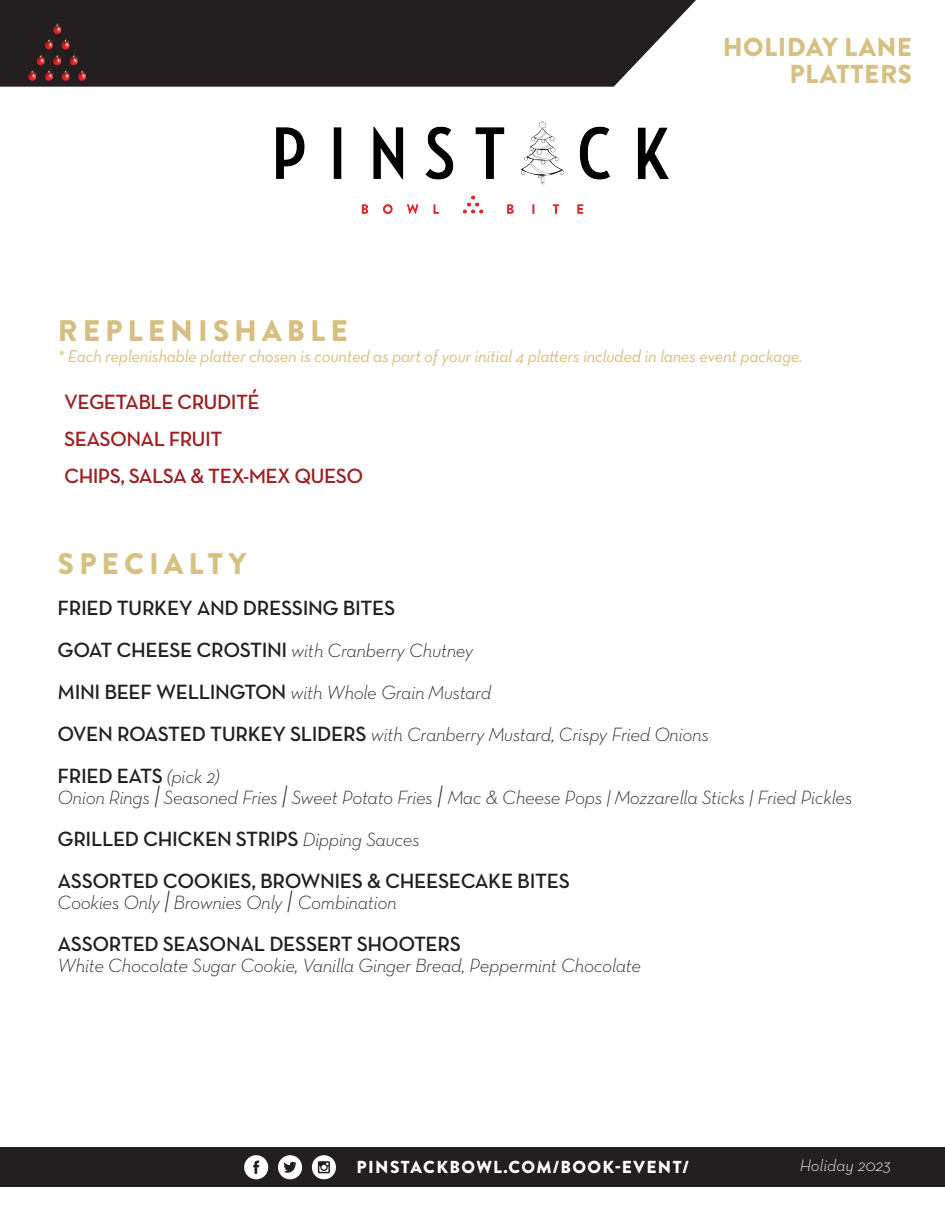
<style>
.page{position:relative;width:945px;height:1215px;background:#fff}
.page>*{position:absolute;margin:0;border:0;box-sizing:border-box;transform-origin:0 0}
.t1{font:900 29.7px "Brandon Grotesque";letter-spacing:.17em;color:#d6bf81}
.t2{font:900 29.7px "Brandon Grotesque";letter-spacing:.17em;color:#d6c084}
.t3{font:900 25.95px/27px "Brandon Grotesque";letter-spacing:.02em;color:#d6c084;text-align:right}
.t4{font:21px "Neutraface Text Demi Alt";letter-spacing:-.02em;color:#231f20}
.t5{font:600 21px "Neutraface Text";letter-spacing:-.03em;color:#9c2021}
.t6{font:19.5px "Neutraface Text Light Italic Alt";letter-spacing:-.02em;color:#231f20}
.t7{font:900 17.4px "Brandon Grotesque";letter-spacing:.08em;color:#fff}
.t8{font:17.25px "Neutraface Text Book Italic Alt";letter-spacing:-.02em;color:#d6bf81}
.t9{font:italic 300 16.95px "Neutraface Text";color:#fff}
.s1{font-family:"Neutraface Text Demi Alt";font-size:21px}
.s2{font-family:"Neutraface Text Light Italic Alt";font-size:19.5px}
.s3{font-size:25.5px}
</style>
<div class="page">
<div style="left:0;top:1147px;width:945px;height:40px;background:#231f20"></div>
<svg style="left:244px;top:1155px;width:24px;height:24px"></svg>
<svg style="left:278px;top:1155px;width:24px;height:24px"></svg>
<svg style="left:312px;top:1155px;width:24px;height:24px"></svg>
<svg style="left:0;top:0;width:696px;height:87px;background:#312d2e"></svg>
<img style="left:28px;top:23px;width:59px;height:58px">
<img style="left:277px;top:122px;width:391px;height:92px">
<p class="t1" style="left:58px;top:310px;width:291px">REPLENISHABLE</p>
<p class="t3" style="left:723px;top:34px;width:191px">HOLIDAY LANE<br>PLATTERS</p>
<p class="t8" style="left:58px;top:345px;width:747px">* Each replenishable platter chosen is counted as part of your initial 4 platters included in lanes event package.</p>
<p class="t5" style="left:64px;top:388px;width:197px">VEGETABLE CRUDITÉ</p>
<p class="t5" style="left:64px;top:426px;width:160px">SEASONAL FRUIT</p>
<p class="t5" style="left:64px;top:463px;width:301px">CHIPS, SALSA &amp; TEX-MEX QUESO</p>
<p class="t2" style="left:58px;top:543px;width:190px">SPECIALTY</p>
<p class="t4" style="left:58px;top:594px;width:339px">FRIED TURKEY AND DRESSING BITES</p>
<p class="t6" style="left:58px;top:638px;width:417px"><span class="s1">GOAT CHEESE CROSTINI</span> with Cranberry Chutney</p>
<p class="t6" style="left:58px;top:680px;width:435px"><span class="s1">MINI BEEF WELLINGTON</span> with Whole Grain Mustard</p>
<p class="t6" style="left:58px;top:722px;width:653px"><span class="s1">OVEN ROASTED TURKEY SLIDERS</span> with Cranberry Mustard, Crispy Fried Onions</p>
<p class="t4" style="left:58px;top:762px;width:163px">FRIED EATS <span class="s2">(pick 2)</span></p>
<p class="t6" style="left:58px;top:785px;width:796px">Onion Rings <span class="s3">|</span> Seasoned Fries <span class="s3">|</span> Sweet Potato Fries <span class="s3">|</span> Mac &amp; Cheese Pops | Mozzarella Sticks | Fried Pickles</p>
<p class="t4" style="left:58px;top:825px;width:364px">GRILLED CHICKEN STRIPS <span class="s2">Dipping Sauces</span></p>
<p class="t4" style="left:58px;top:867px;width:514px">ASSORTED COOKIES, BROWNIES &amp; CHEESECAKE BITES</p>
<p class="t6" style="left:58px;top:890px;width:341px">Cookies Only <span class="s3">|</span> Brownies Only <span class="s3">|</span> Combination</p>
<p class="t4" style="left:58px;top:930px;width:405px">ASSORTED SEASONAL DESSERT SHOOTERS</p>
<p class="t6" style="left:58px;top:953px;width:585px">White Chocolate Sugar Cookie, Vanilla Ginger Bread, Peppermint Chocolate</p>
<p class="t7" style="left:357px;top:1155px;width:334px">PINSTACKBOWL.COM/BOOK-EVENT/</p>
<p class="t9" style="left:800px;top:1155px;width:93px">Holiday 2023</p>
</div>
